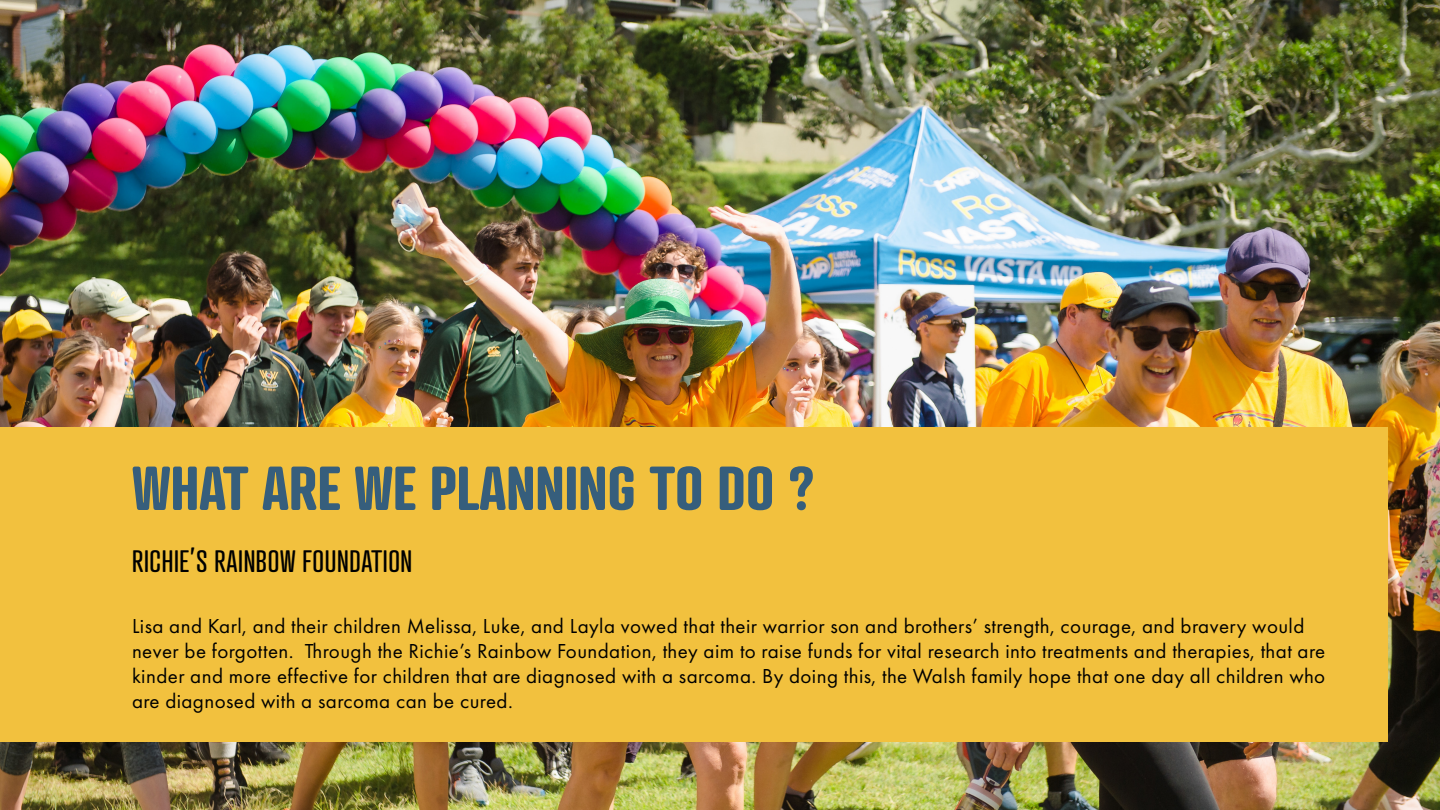
<style>
.page{position:relative;width:1440px;height:810px;background:#fff}
.page>*{position:absolute;margin:0;border:0;box-sizing:border-box;transform-origin:0 0}
.Heading{font:700 60px "Atrament";color:#365e7c}
.Sub_Heading{font:30px "Atrament";letter-spacing:.02em;color:#000}
.Paragraph_1{font:21px/25.2px "Futura PT";letter-spacing:.02em;color:#000}
</style>
<div class="page">
<img style="left:0;top:0;width:1440px;height:810px">
<div style="left:0;top:428px;width:1388px;height:314px;background:#f2c13e"></div>
<p class="Heading" style="left:132px;top:450px;width:684px">WHAT ARE WE PLANNING TO DO ?</p>
<p class="Sub_Heading" style="left:132px;top:543px;width:282px">RICHIE’S RAINBOW FOUNDATION</p>
<p class="Paragraph_1" style="left:132px;top:613px;width:1195px">Lisa and Karl, and their children Melissa, Luke, and Layla vowed that their warrior son and brothers’ strength, courage, and bravery would never be forgotten. Through the Richie’s Rainbow Foundation, they aim to raise funds for vital research into treatments and therapies, that are kinder and more effective for children that are diagnosed with a sarcoma. By doing this, the Walsh family hope that one day all children who are diagnosed with a sarcoma can be cured.</p>
</div>
